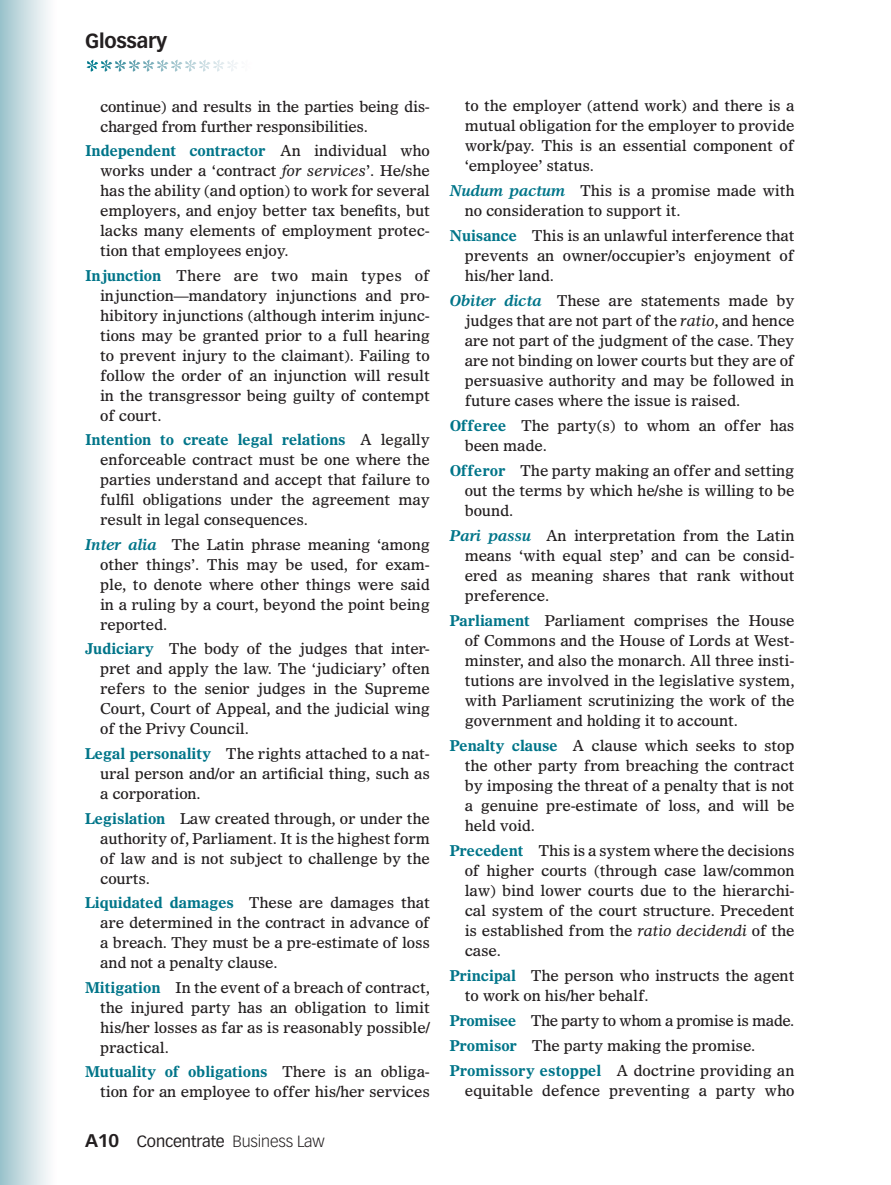
<style>
.page{position:relative;width:891px;height:1185px;background:#fff}
.page>*{position:absolute;margin:0;border:0;box-sizing:border-box;transform-origin:0 0}
.t1{font:700 20px "Vectora LT Std";letter-spacing:-.01em;color:#231f20}
.t2{font:16px "Vectora LT Std";letter-spacing:-.01em;color:#231f20}
.t3{font:15px/20px "Olympian LT Std";letter-spacing:-.01em;color:#231f20;text-align:justify}
.s1{font-weight:700;color:#007589}
.s2{font-style:italic}
.s3{font-weight:700;font-style:italic;color:#007589}
.s4{font-weight:700;font-size:18px}
.s5{font-weight:300}
</style>
<div class="page">
<div style="left:0;top:0;width:57px;height:1185px;background:linear-gradient(to right,#9dc4cc,#fff)"></div>
<svg style="left:87px;top:60px;width:52px;height:12px"></svg>
<h1 class="t1" style="left:85px;top:29px;width:83px">Glossary</h1>
<p class="t3" style="left:100px;top:96px;width:331px">continue) and results in the parties being dis&shy;charged from further responsibilities.</p>
<p class="t3" style="left:100px;top:140px;width:331px;text-indent:-15px"><span class="s1">Independent contractor</span> An individual who works under a ‘contract <span class="s2">for services</span>’. He/she has the ability (and option) to work for several employers, and enjoy better tax benefits, but lacks many elements of employment protec&shy;tion that employees enjoy.</p>
<p class="t3" style="left:100px;top:265px;width:331px;text-indent:-15px"><span class="s1">Injunction</span> There are two main types of injunction—mandatory injunctions and pro&shy;hibitory injunctions (although interim injunc&shy;tions may be granted prior to a full hearing to prevent injury to the claimant). Failing to follow the order of an injunction will result in the transgressor being guilty of contempt of court.</p>
<p class="t3" style="left:100px;top:430px;width:331px;text-indent:-15px"><span class="s1">Intention to create legal relations</span> A legally enforceable contract must be one where the parties understand and accept that failure to fulfil obligations under the agreement may result in legal consequences.</p>
<p class="t3" style="left:100px;top:534px;width:331px;text-indent:-15px"><span class="s3">Inter alia</span> The Latin phrase meaning ‘among other things’. This may be used, for exam&shy;ple, to denote where other things were said in a ruling by a court, beyond the point being reported.</p>
<p class="t3" style="left:100px;top:639px;width:331px;text-indent:-15px"><span class="s1">Judiciary</span> The body of the judges that inter&shy;pret and apply the law. The ‘judiciary’ often refers to the senior judges in the Supreme Court, Court of Appeal, and the judicial wing of the Privy Council.</p>
<p class="t3" style="left:100px;top:743px;width:331px;text-indent:-15px"><span class="s1">Legal personality</span> The rights attached to a nat&shy;ural person and/or an artificial thing, such as a corporation.</p>
<p class="t3" style="left:100px;top:808px;width:331px;text-indent:-15px"><span class="s1">Legislation</span> Law created through, or under the authority of, Parliament. It is the highest form of law and is not subject to challenge by the courts.</p>
<p class="t3" style="left:100px;top:892px;width:331px;text-indent:-15px"><span class="s1">Liquidated damages</span> These are damages that are determined in the contract in advance of a breach. They must be a pre-estimate of loss and not a penalty clause.</p>
<p class="t3" style="left:100px;top:977px;width:331px;text-indent:-15px"><span class="s1">Mitigation</span> In the event of a breach of contract, the injured party has an obligation to limit his/her losses as far as is reasonably possible/ practical.</p>
<p class="t3" style="left:85px;top:1062px;width:346px;text-align:right"><span class="s1">Mutuality of obligations</span> There is an obliga&shy;tion for an employee to offer his/her services</p>
<p class="t2" style="left:85px;top:1132px;width:241px"><span class="s4">A10</span> Concentrate <span class="s5">Business Law</span></p>
<p class="t3" style="left:464px;top:96px;width:331px">to the employer (attend work) and there is a mutual obligation for the employer to provide work/pay. This is an essential component of ‘employee’ status.</p>
<p class="t3" style="left:464px;top:181px;width:331px;text-indent:-15px"><span class="s3">Nudum pactum</span> This is a promise made with no consideration to support it.</p>
<p class="t3" style="left:464px;top:226px;width:331px;text-indent:-15px"><span class="s1">Nuisance</span> This is an unlawful interference that prevents an owner/occupier’s enjoyment of his/her land.</p>
<p class="t3" style="left:464px;top:291px;width:331px;text-indent:-15px"><span class="s3">Obiter dicta</span> These are statements made by judges that are not part of the <span class="s2">ratio</span>, and hence are not part of the judgment of the case. They are not binding on lower courts but they are of persuasive authority and may be followed in future cases where the issue is raised.</p>
<p class="t3" style="left:464px;top:416px;width:331px;text-indent:-15px"><span class="s1">Offeree</span> The party(s) to whom an offer has been made.</p>
<p class="t3" style="left:464px;top:461px;width:331px;text-indent:-15px"><span class="s1">Offeror</span> The party making an offer and setting out the terms by which he/she is willing to be bound.</p>
<p class="t3" style="left:464px;top:526px;width:331px;text-indent:-15px"><span class="s3">Pari passu</span> An interpretation from the Latin means ‘with equal step’ and can be consid&shy;ered as meaning shares that rank without preference.</p>
<p class="t3" style="left:464px;top:611px;width:331px;text-indent:-15px"><span class="s1">Parliament</span> Parliament comprises the House of Commons and the House of Lords at West&shy;minster, and also the monarch. All three insti&shy;tutions are involved in the legislative system, with Parliament scrutinizing the work of the government and holding it to account.</p>
<p class="t3" style="left:464px;top:736px;width:331px;text-indent:-15px"><span class="s1">Penalty clause</span> A clause which seeks to stop the other party from breaching the contract by imposing the threat of a penalty that is not a genuine pre-estimate of loss, and will be held void.</p>
<p class="t3" style="left:464px;top:841px;width:331px;text-indent:-15px"><span class="s1">Precedent</span> This is a system where the decisions of higher courts (through case law/common law) bind lower courts due to the hierarchi&shy;cal system of the court structure. Precedent is established from the <span class="s2">ratio decidendi</span> of the case.</p>
<p class="t3" style="left:464px;top:965px;width:331px;text-indent:-15px"><span class="s1">Principal</span> The person who instructs the agent to work on his/her behalf.</p>
<p class="t3" style="left:449px;top:1008px;width:346px;line-height:25px;text-align:left"><span class="s1">Promisee</span> The party to whom a promise is made.<br><span class="s1">Promisor</span> The party making the promise.<br><span class="s1">Promissory estoppel</span> A doctrine providing an</p>
<p class="t3" style="left:464px;top:1081px;width:331px">equitable defence preventing a party who</p>
</div>
